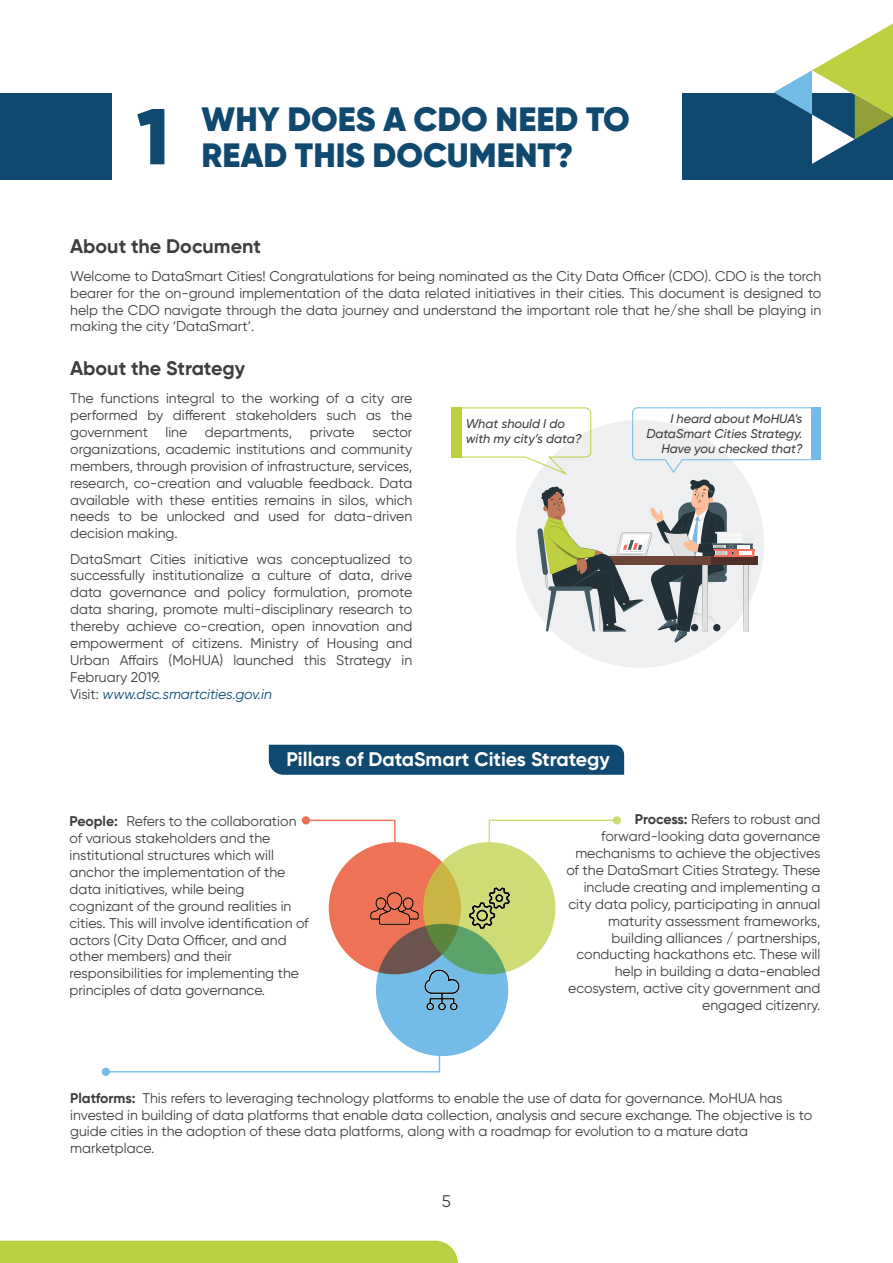
<style>
.page{position:relative;width:893px;height:1263px;background:#fff}
.page>*{position:absolute;margin:0;border:0;box-sizing:border-box;transform-origin:0 0}
.t1{font:900 79.05px "Gilroy";color:#10496f}
.t2{font:900 33.75px/35.1px "Gilroy";color:#10496f}
.t3{font:700 19.65px "Gilroy";color:#3e3e3f}
.t4{font:700 19.65px "Gilroy";color:#fff}
.t5{font:16.8px "Gilroy";color:#3e3e3f}
.t6{font:14.1px/16.8px "Gilroy";color:#3e3e3f}
.t7{font:italic 500 12.6px/15.1px "Gilroy";color:#3e3e3f}
.s1{font-style:italic;color:#0c4a70}
.s2{font-weight:700}
</style>
<div class="page">
<div style="left:0;top:94px;width:112px;height:86px;background:#10496f"></div>
<div style="left:683px;top:94px;width:210px;height:86px;background:#10496f"></div>
<div style="left:516px;top:420px;width:248px;height:248px;background:#edeff0;border-radius:50%"></div>
<svg style="left:774px;top:23px;width:119px;height:141px"></svg>
<div style="left:451px;top:407px;width:10px;height:50px;background:#bed040"></div>
<svg style="left:452px;top:407px;width:364px;height:235px"></svg>
<div style="left:811px;top:407px;width:10px;height:53px;background:#73bce8"></div>
<div style="left:269px;top:745px;width:355px;height:30px;background:#10496f"></div>
<div style="left:329px;top:842px;width:132px;height:132px;background:#ee7356;border-radius:50%"></div>
<svg style="left:423px;top:842px;width:132px;height:132px;background:#cdd36b"></svg>
<svg style="left:376px;top:924px;width:132px;height:132px;background:#6da4b3"></svg>
<img style="left:370px;top:892px;width:50px;height:41px">
<img style="left:463px;top:882px;width:53px;height:52px">
<img style="left:416px;top:964px;width:52px;height:52px">
<svg style="left:489px;top:820px;width:128px;height:22px"></svg>
<svg style="left:305px;top:819px;width:91px;height:24px"></svg>
<svg style="left:105px;top:1056px;width:335px;height:16px"></svg>
<div style="left:102px;top:1068px;width:8px;height:8px;background:#73bce8;border-radius:50%"></div>
<div style="left:302px;top:816px;width:8px;height:8px;background:#ee7356;border-radius:50%"></div>
<svg style="left:613px;top:816px;width:8px;height:8px"></svg>
<div style="left:0;top:1241px;width:458px;height:22px;background:#bbcf42"></div>
<h1 class="t1" style="left:137px;top:86px;width:34px">1</h1>
<h2 class="t2" style="left:201px;top:102px;width:430px">WHY DOES A CDO NEED TO<br>READ THIS DOCUMENT?</h2>
<h3 class="t3" style="left:70px;top:234px;width:192px">About the Document</h3>
<p class="t6" style="left:70px;top:267px;width:753px;text-align:justify">Welcome to DataSmart Cities! Congratulations for being nominated as the City Data Officer (CDO). CDO is the torch bearer for the on-ground implementation of the data related initiatives in their cities. This document is designed to help the CDO navigate through the data journey and understand the important role that he/she shall be playing in making the city ‘DataSmart’.</p>
<h3 class="t3" style="left:70px;top:356px;width:176px">About the Strategy</h3>
<p class="t6" style="left:70px;top:390px;width:344px;text-align:justify">The functions integral to the working of a city are performed by different stakeholders such as the government line departments, private sector organizations, academic institutions and community members, through provision of infrastructure, services, research, co-creation and valuable feedback. Data available with these entities remains in silos, which needs to be unlocked and used for data-driven decision making.</p>
<p class="t6" style="left:70px;top:550px;width:344px">DataSmart Cities initiative was conceptualized to successfully institutionalize a culture of data, drive data governance and policy formulation, promote data sharing, promote multi-disciplinary research to thereby achieve co-creation, open innovation and empowerment of citizens. Ministry of Housing and Urban Affairs (MoHUA) launched this Strategy in February 2019.<br>Visit: <span class="s1">www.dsc.smartcities.gov.in</span></p>
<p class="t7" style="left:466px;top:416px;width:117px">What should I do with my city’s data?</p>
<p class="t7" style="left:646px;top:411px;width:158px;text-align:right">I heard about MoHUA’s<br>DataSmart Cities Strategy.<br>Have you checked that?</p>
<h3 class="t4" style="left:286px;top:747px;width:325px">Pillars of DataSmart Cities Strategy</h3>
<p class="t6" style="left:70px;top:813px;width:241px"><span class="s2">People:</span> Refers to the collaboration of various stakeholders and the institutional structures which will anchor the implementation of the data initiatives, while being cognizant of the ground realities in cities. This will involve identification of actors (City Data Officer, and and other members) and their responsibilities for implementing the principles of data governance.</p>
<p class="t6" style="left:566px;top:811px;width:255px;text-align:right"><span class="s2">Process:</span> Refers to robust and forward-looking data governance mechanisms to achieve the objectives of the DataSmart Cities Strategy. These include creating and implementing a city data policy, participating in annual maturity assessment frameworks, building alliances / partnerships, conducting hackathons etc. These will help in building a data-enabled ecosystem, active city government and engaged citizenry.</p>
<p class="t6" style="left:70px;top:1089px;width:744px"><span class="s2">Platforms:</span> This refers to leveraging technology platforms to enable the use of data for governance. MoHUA has invested in building of data platforms that enable data collection, analysis and secure exchange. The objective is to guide cities in the adoption of these data platforms, along with a roadmap for evolution to a mature data marketplace.</p>
<p class="t5" style="left:442px;top:1191px;width:11px">5</p>
</div>
